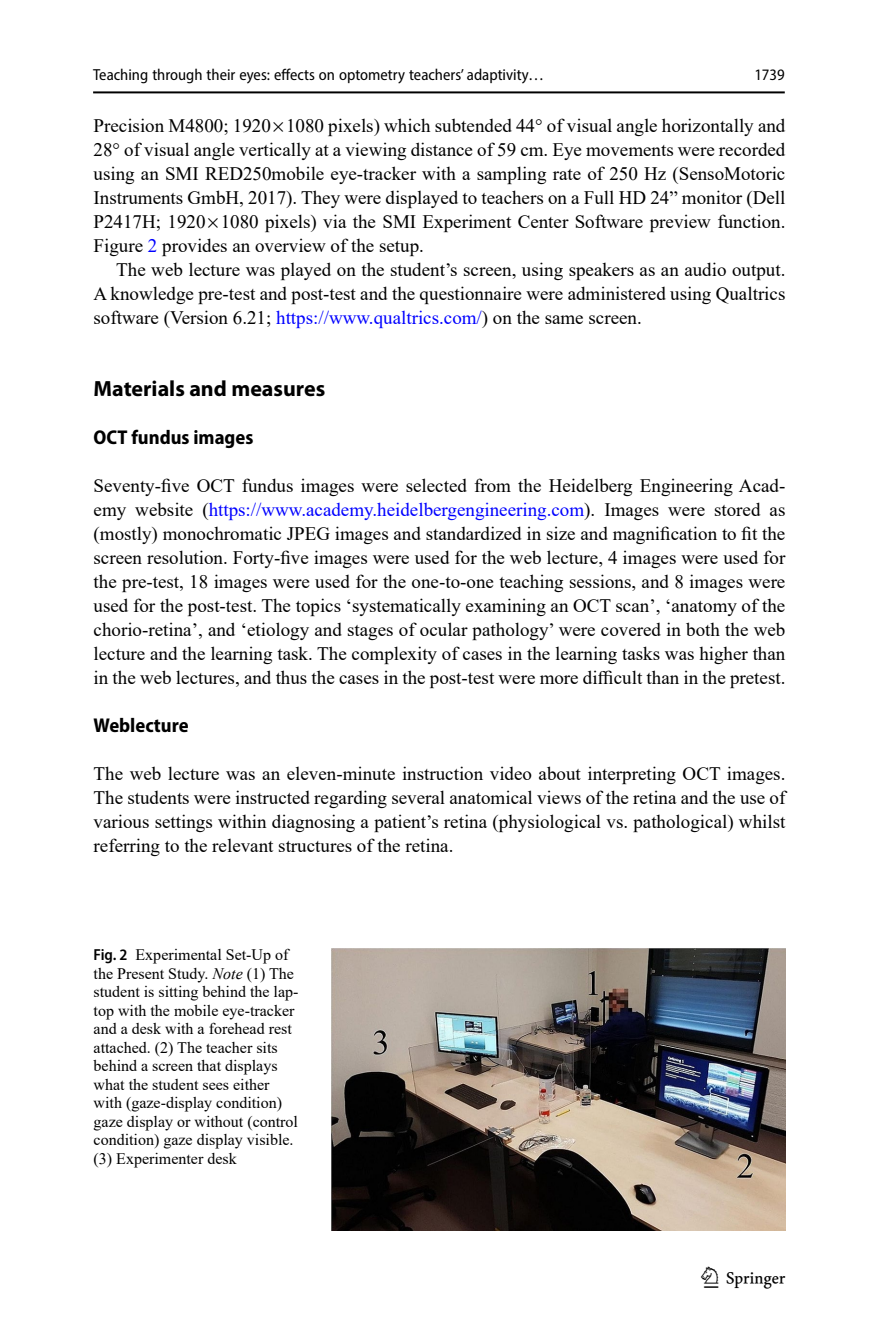
<style>
.page{position:relative;width:879px;height:1333px;background:#fff}
.page>*{position:absolute;margin:0;border:0;box-sizing:border-box;transform-origin:0 0}
.t1{font:30px "Springnew";color:#000}
.Head_1{font:700 22px "Myriad Pro";color:#000}
.Head_2_After_1{font:700 semi-condensed 20px "Myriad Pro";color:#000}
.Head_2{font:700 semi-condensed 20px "Myriad Pro";color:#000}
.Body_Text{font:19px/24px "Times New Roman";color:#000;text-align:justify}
.Body_Text_Indent{font:19px/24px "Times New Roman";color:#000;text-align:justify}
.Figure_Caption_Side{font:16px/18.4px "Times New Roman";color:#000}
.t2{font:semi-condensed 16px "Myriad Pro";color:#000}
.s1{color:#00f}
.s2{font-family:"Myriad Pro";font-weight:600;font-stretch:semi-condensed}
.s3{font-style:italic}
</style>
<div class="page">
<hr style="left:93px;top:91px;width:692px;height:2px;background:#000">
<img style="left:332px;top:948px;width:453px;height:282px">
<p class="t2" style="left:93px;top:65px;width:452px">Teaching through their eyes: effects on optometry teachers’ adaptivity…</p>
<p class="Body_Text" style="left:94px;top:113px;width:693px">Precision M4800; 1920 1080 pixels) which subtended 44° of visual angle horizontally and 28° of visual angle vertically at a viewing distance of 59 cm. Eye movements were recorded using an SMI RED250mobile eye-tracker with a sampling rate of 250 Hz (SensoMotoric Instruments GmbH, 2017). They were displayed to teachers on a Full HD 24” monitor (Dell P2417H; 1920 1080 pixels) via the SMI Experiment Center Software preview function.<br>Figure <span class="s1">2</span> provides an overview of the setup.</p>
<p class="Body_Text_Indent" style="left:94px;top:257px;width:693px;text-indent:23px">The web lecture was played on the student’s screen, using speakers as an audio output.<br>A knowledge pre-test and post-test and the questionnaire were administered using Qualtrics software (Version 6.21; <span class="s1">https://www.qualtrics.com/</span>) on the same screen.</p>
<p class="t2" style="left:754px;top:65px;width:32px">1739</p>
<p class="Head_1" style="left:94px;top:374px;width:233px">Materials and measures</p>
<p class="Head_2_After_1" style="left:94px;top:424px;width:161px">OCT fundus images</p>
<p class="Body_Text" style="left:94px;top:473px;width:693px">Seventy-five OCT fundus images were selected from the Heidelberg Engineering Acad&shy;emy website (<span class="s1">https://www.academy.heidelbergengineering.com</span>). Images were stored as (mostly) monochromatic JPEG images and standardized in size and magnification to fit the screen resolution. Forty-five images were used for the web lecture, 4 images were used for the pre-test, 18 images were used for the one-to-one teaching sessions, and 8 images were used for the post-test. The topics ‘systematically examining an OCT scan’, ‘anatomy of the chorio-retina’, and ‘etiology and stages of ocular pathology’ were covered in both the web lecture and the learning task. The complexity of cases in the learning tasks was higher than in the web lectures, and thus the cases in the post-test were more difficult than in the pretest.</p>
<p class="Head_2" style="left:94px;top:712px;width:97px">Weblecture</p>
<p class="Body_Text" style="left:94px;top:761px;width:693px">The web lecture was an eleven-minute instruction video about interpreting OCT images.<br>The students were instructed regarding several anatomical views of the retina and the use of various settings within diagnosing a patient’s retina (physiological vs. pathological) whilst referring to the relevant structures of the retina.</p>
<p class="Figure_Caption_Side" style="left:94px;top:944px;width:206px"><span class="s2">Fig. 2</span> Experimental Set-Up of the Present Study. <span class="s3">Note</span> (1) The student is sitting behind the lap&shy;top with the mobile eye-tracker and a desk with a forehead rest attached. (2) The teacher sits behind a screen that displays what the student sees either with (gaze-display condition) gaze display or without (control condition) gaze display visible. (3) Experimenter desk</p>
<h1 class="t1" style="left:704px;top:1260px;width:83px">1 3</h1>
</div>
